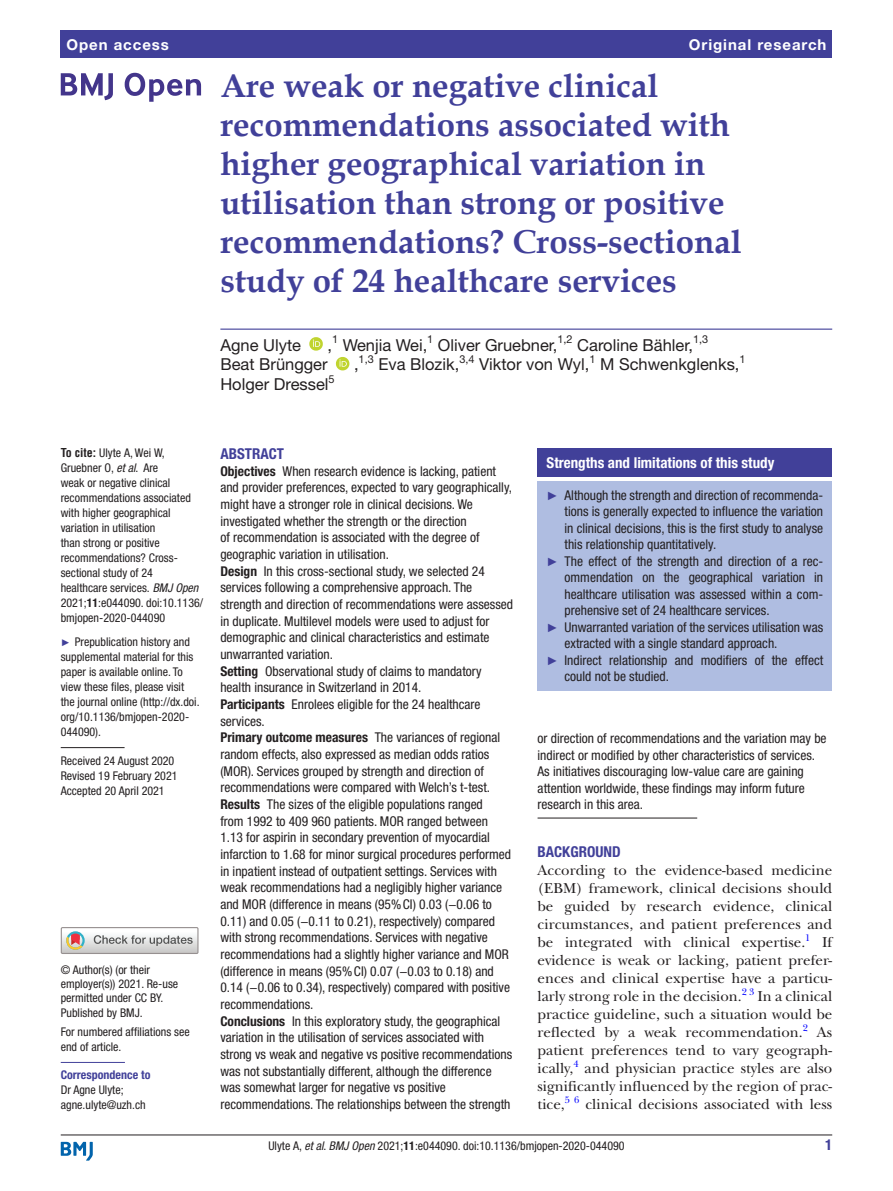
<style>
.page{position:relative;width:893px;height:1191px;background:#fff}
.page>*{position:absolute;margin:0;border:0;box-sizing:border-box;transform-origin:0 0}
.t1{font:700 33px/39px "Book Antiqua";color:#414099}
.t2{font:16.5px "Helvetica Neue LT Std";color:#231f20}
.t3{font:15px/18px "New Baskerville";color:#231f20;text-align:justify}
.t4{font:700 condensed 15px "Helvetica Neue LT Std";color:#fff}
.t5{font:700 15px "Helvetica Neue LT Std";letter-spacing:.065em;color:#fff}
.t6{font:700 condensed 15px "Helvetica Neue LT Std";color:#414099}
.t7{font:condensed 13.5px/16.6px "Helvetica Neue LT Std";color:#231f20}
.t8{font:condensed 12px/15px "Helvetica Neue LT Std";color:#231f20}
.t9{font:700 condensed 12px "Helvetica Neue LT Std";color:#414099}
.t10{font:10.95px "Helvetica Neue LT Std";color:#231f20}
.t11{font:9.9px "New Baskerville";color:#00f}
.s1{font-family:"Helvetica LT Std";font-weight:700}
.s2{font-style:italic}
.s3{font-weight:700}
.s4{font-family:"Arial";font-stretch:normal;font-size:9.75px;color:#414099}
.s5{font-family:"Arial";font-stretch:normal;font-size:12px;color:#414099}
</style>
<div class="page">
<hr style="left:61px;top:1134px;width:771px;height:1px;background:#231f20">
<svg style="left:61px;top:1141px;width:32px;height:19px"></svg>
<div style="left:61px;top:31px;width:771px;height:27px;background:#414099"></div>
<hr style="left:220px;top:328px;width:612px;height:2px;background:#414099">
<svg style="left:309px;top:337px;width:14px;height:14px"></svg>
<svg style="left:336px;top:357px;width:13px;height:13px"></svg>
<hr style="left:61px;top:747px;width:64px;height:1px;background:#231f20">
<hr style="left:61px;top:1062px;width:64px;height:1px;background:#414099">
<svg style="left:61px;top:73px;width:52px;height:27px"></svg>
<svg style="left:125px;top:73px;width:76px;height:29px"></svg>
<div style="left:61px;top:927px;width:138px;height:27px;border:1px solid #969090"></div>
<svg style="left:61px;top:927px;width:137px;height:26px"></svg>
<hr style="left:538px;top:817px;width:159px;height:1px;background:#231f20">
<div style="left:538px;top:448px;width:294px;height:29px;background:#414099"></div>
<div style="left:538px;top:481px;width:294px;height:209px;background:#afbde1"></div>
<p class="t5" style="left:66px;top:35px;width:104px">Open access</p>
<p class="t5" style="left:689px;top:35px;width:139px">Original research</p>
<h1 class="t1" style="left:220px;top:66px;width:523px">Are weak or negative clinical recommendations associated with higher geographical variation in utilisation than strong or positive recommendations? Cross-sectional study of 24 healthcare services</h1>
<p class="t2" style="left:220px;top:335px;width:82px">Agne Ulyte</p>
<p class="t2" style="left:327px;top:335px;width:6px">,</p>
<p class="t10" style="left:332px;top:333px;width:8px">1</p>
<p class="t2" style="left:343px;top:335px;width:86px">Wenjia Wei,</p>
<p class="t10" style="left:427px;top:333px;width:8px">1</p>
<p class="t2" style="left:438px;top:335px;width:121px">Oliver Gruebner,</p>
<p class="t10" style="left:557px;top:333px;width:17px">1,2</p>
<p class="t2" style="left:577px;top:335px;width:117px">Caroline Bähler,</p>
<p class="t10" style="left:693px;top:333px;width:17px">1,3</p>
<p class="t10" style="left:359px;top:352px;width:17px">1,3</p>
<p class="t2" style="left:378px;top:355px;width:82px">Eva Blozik,</p>
<p class="t10" style="left:459px;top:352px;width:17px">3,4</p>
<p class="t2" style="left:479px;top:355px;width:112px">Viktor von Wyl,</p>
<p class="t10" style="left:589px;top:352px;width:8px">1</p>
<p class="t2" style="left:600px;top:355px;width:141px">M Schwenkglenks,</p>
<p class="t10" style="left:739px;top:352px;width:8px">1</p>
<p class="t2" style="left:220px;top:355px;width:109px">Beat Brüngger</p>
<p class="t2" style="left:354px;top:355px;width:6px">,</p>
<p class="t2" style="left:220px;top:374px;width:110px">Holger Dressel</p>
<p class="t10" style="left:329px;top:372px;width:8px">5</p>
<p class="t8" style="left:61px;top:445px;width:144px"><span class="s1">To cite:</span> Ulyte A, Wei W,<br>Gruebner O, <span class="s2">et al</span>. Are<br>weak or negative clinical recommendations associated with higher geographical variation in utilisation<br>than strong or positive recommendations? Cross&shy;sectional study of 24<br>healthcare services. <span class="s2">BMJ Open<br></span>2021;<span class="s3">11</span>:e044090. doi:10.1136/ bmjopen-2020-044090</p>
<p class="t8" style="left:61px;top:634px;width:140px"><span class="s4">►</span> Prepublication history and supplemental material for this paper is available online. To view these files, please visit the journal online (http://dx.doi. org/10.1136/bmjopen-2020-<br>044090).</p>
<p class="t8" style="left:61px;top:752px;width:118px">Received 24 August 2020<br>Revised 19 February 2021<br>Accepted 20 April 2021</p>
<p class="t8" style="left:61px;top:962px;width:119px;line-height:14.4px">© Author(s) (or their employer(s)) 2021. Re-use permitted under CC BY.<br>Published by BMJ.</p>
<p class="t8" style="left:61px;top:1024px;width:130px">For numbered affiliations see end of article.</p>
<p class="t9" style="left:61px;top:1067px;width:91px">Correspondence to</p>
<p class="t8" style="left:61px;top:1082px;width:87px">Dr Agne Ulyte; agne.ulyte@uzh.ch</p>
<p class="t6" style="left:220px;top:444px;width:65px">ABSTRACT</p>
<p class="t7" style="left:220px;top:462px;width:294px"><span class="s3">Objectives</span> When research evidence is lacking, patient and provider preferences, expected to vary geographically, might have a stronger role in clinical decisions. We investigated whether the strength or the direction<br>of recommendation is associated with the degree of geographic variation in utilisation.<br><span class="s3">Design</span> In this cross-sectional study, we selected 24 services following a comprehensive approach. The strength and direction of recommendations were assessed in duplicate. Multilevel models were used to adjust for demographic and clinical characteristics and estimate unwarranted variation.<br><span class="s3">Setting</span> Observational study of claims to mandatory health insurance in Switzerland in 2014.<br><span class="s3">Participants</span> Enrolees eligible for the 24 healthcare services.<br><span class="s3">Primary outcome measures</span> The variances of regional random effects, also expressed as median odds ratios (MOR). Services grouped by strength and direction of recommendations were compared with Welch’s t-test.<br><span class="s3">Results</span> The sizes of the eligible populations ranged<br>from 1992 to 409 960 patients. MOR ranged between 1.13 for aspirin in secondary prevention of myocardial infarction to 1.68 for minor surgical procedures performed in inpatient instead of outpatient settings. Services with weak recommendations had a negligibly higher variance and MOR (difference in means (95%CI) 0.03 (−0.06 to 0.11) and 0.05 (−0.11 to 0.21), respectively) compared with strong recommendations. Services with negative recommendations had a slightly higher variance and MOR (difference in means (95%CI) 0.07 (−0.03 to 0.18) and 0.14 (−0.06 to 0.34), respectively) compared with positive recommendations.<br><span class="s3">Conclusions</span> In this exploratory study, the geographical variation in the utilisation of services associated with strong vs weak and negative vs positive recommendations was not substantially different, although the difference was somewhat larger for negative vs positive recommendations. The relationships between the strength</p>
<p class="t4" style="left:547px;top:453px;width:229px">Strengths and limitations of this study</p>
<p class="t7" style="left:547px;top:486px;width:278px"><span class="s5">►</span> Although the strength and direction of recommenda-</p>
<p class="t7" style="left:565px;top:503px;width:260px">tions is generally expected to influence the variation</p>
<p class="t7" style="left:565px;top:519px;width:260px">in clinical decisions, this is the first study to analyse</p>
<p class="t7" style="left:565px;top:536px;width:153px">this relationship quantitatively.</p>
<p class="t7" style="left:547px;top:552px;width:278px"><span class="s5">►</span> The effect of the strength and direction of a rec-</p>
<p class="t7" style="left:565px;top:569px;width:260px">ommendation on the geographical variation in</p>
<p class="t7" style="left:565px;top:585px;width:260px">healthcare utilisation was assessed within a com-</p>
<p class="t7" style="left:565px;top:602px;width:207px">prehensive set of 24 healthcare services.</p>
<p class="t7" style="left:547px;top:618px;width:278px"><span class="s5">►</span> Unwarranted variation of the services utilisation was</p>
<p class="t7" style="left:565px;top:635px;width:214px">extracted with a single standard approach.</p>
<p class="t7" style="left:547px;top:651px;width:278px"><span class="s5">►</span> Indirect relationship and modifiers of the effect</p>
<p class="t7" style="left:565px;top:668px;width:106px">could not be studied.</p>
<p class="t7" style="left:538px;top:730px;width:291px">or direction of recommendations and the variation may be indirect or modified by other characteristics of services.<br>As initiatives discouraging low-value care are gaining attention worldwide, these findings may inform future research in this area.</p>
<p class="t6" style="left:538px;top:842px;width:85px">BACKGROUND</p>
<p class="t3" style="left:538px;top:861px;width:296px">According to the evidence-based medicine (EBM) framework, clinical decisions should be guided by research evidence, clinical circumstances, and patient preferences and be integrated with clinical expertise.</p>
<p class="t11" style="left:805px;top:931px;width:7px">1</p>
<p class="t3" style="left:538px;top:933px;width:296px;text-indent:284px">If evidence is weak or lacking, patient prefer&shy;ences and clinical expertise have a particu&shy;larly strong role in the decision.<sup>2</sup> <sup>3</sup> In a clinical practice guideline, such a situation would be reflected by a weak recommendation.</p>
<p class="t11" style="left:803px;top:1021px;width:7px">2</p>
<p class="t3" style="left:538px;top:1023px;width:296px;text-indent:279px">As patient preferences tend to vary geograph&shy;ically,</p>
<p class="t11" style="left:573px;top:1057px;width:7px">4</p>
<p class="t3" style="left:538px;top:1059px;width:296px;text-indent:47px">and physician practice styles are also significantly influenced by the region of prac&shy;tice,</p>
<p class="t11" style="left:565px;top:1093px;width:16px">5 6</p>
<p class="t3" style="left:585px;top:1095px;width:248px">clinical decisions associated with less</p>
<p class="t8" style="left:268px;top:1137px;width:358px">Ulyte A, <span class="s2">et al</span>. <span class="s2">BMJ Open</span> 2021;<span class="s3">11</span>:e044090. doi:10.1136/bmjopen-2020-044090</p>
<p class="t6" style="left:825px;top:1135px;width:9px">1</p>
</div>
